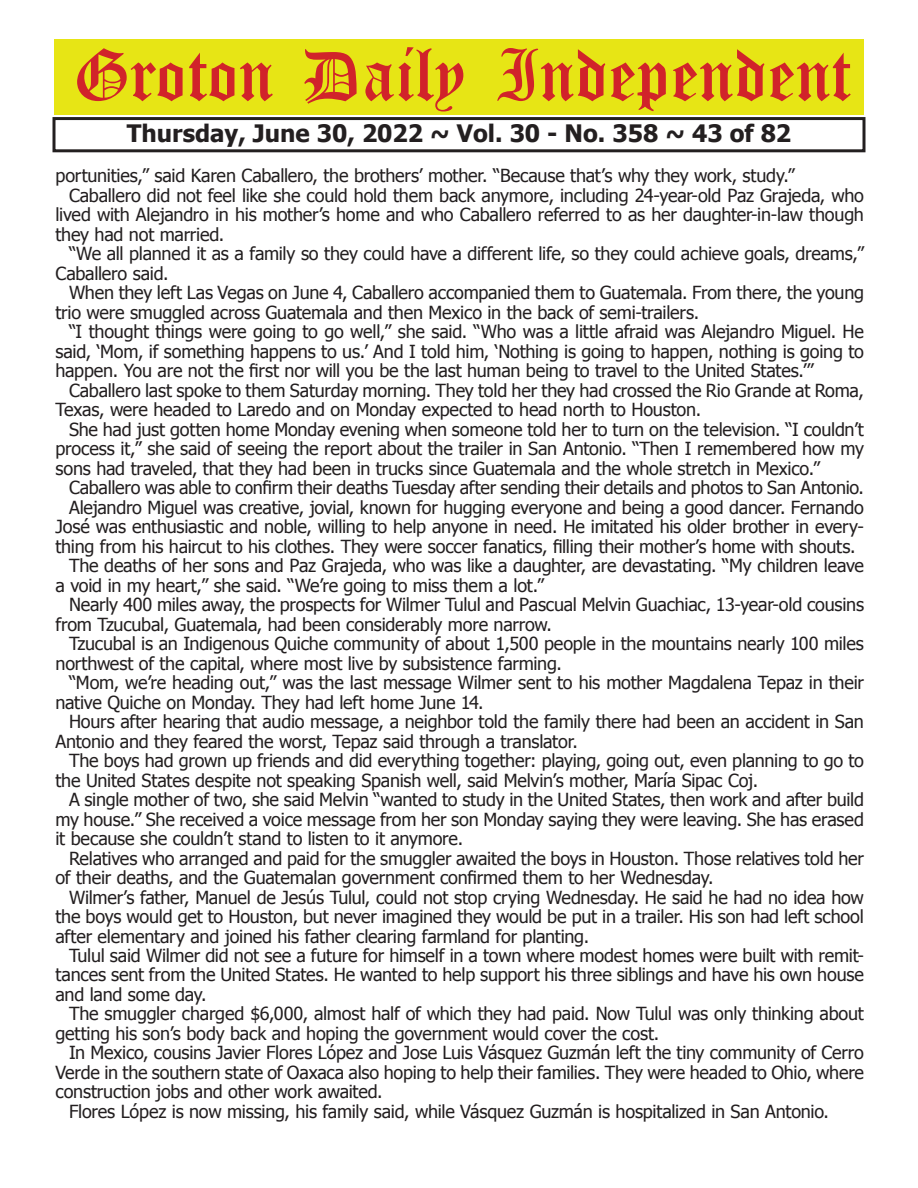
<style>
.page{position:relative;width:918px;height:1188px;background:#fff}
.page>*{position:absolute;margin:0;border:0;box-sizing:border-box;transform-origin:0 0}
.t1{font:54px "Old English Five";color:#d1232a}
.t2{font:700 24px "Tahoma";color:#231f20}
.t3{font:18px "Tahoma";letter-spacing:-.01em;color:#231f20}
</style>
<div class="page">
<div style="left:52px;top:117px;width:814px;height:35px;border:3px solid #231f20"></div>
<div style="left:54px;top:40px;width:810px;height:75px;background:#e7e515"></div>
<h1 class="t1" style="left:73px;top:50px;width:779px">Groton Daily Independent</h1>
<h2 class="t2" style="left:127px;top:116px;width:666px">Thursday, June 30, 2022 ~ Vol. 30 - No. 358 ~ 43 of 82</h2>
<p class="t3" style="left:56px;top:164px;width:741px">portunities,” said Karen Caballero, the brothers’ mother. “Because that’s why they work, study.”</p>
<p class="t3" style="left:69px;top:183px;width:797px">Caballero did not feel like she could hold them back anymore, including 24-year-old Paz Grajeda, who</p>
<p class="t3" style="left:56px;top:203px;width:810px">lived with Alejandro in his mother’s home and who Caballero referred to as her daughter-in-law though</p>
<p class="t3" style="left:56px;top:222px;width:170px">they had not married.</p>
<p class="t3" style="left:69px;top:242px;width:796px">“We all planned it as a family so they could have a different life, so they could achieve goals, dreams,”</p>
<p class="t3" style="left:56px;top:261px;width:115px">Caballero said.</p>
<p class="t3" style="left:69px;top:281px;width:797px">When they left Las Vegas on June 4, Caballero accompanied them to Guatemala. From there, the young</p>
<p class="t3" style="left:56px;top:300px;width:645px">trio were smuggled across Guatemala and then Mexico in the back of semi-trailers.</p>
<p class="t3" style="left:69px;top:320px;width:796px">“I thought things were going to go well,” she said. “Who was a little afraid was Alejandro Miguel. He</p>
<p class="t3" style="left:56px;top:339px;width:810px">said, ‘Mom, if something happens to us.’ And I told him, ‘Nothing is going to happen, nothing is going to</p>
<p class="t3" style="left:56px;top:359px;width:760px">happen. You are not the first nor will you be the last human being to travel to the United States.’”</p>
<p class="t3" style="left:69px;top:378px;width:796px">Caballero last spoke to them Saturday morning. They told her they had crossed the Rio Grande at Roma,</p>
<p class="t3" style="left:56px;top:398px;width:647px">Texas, were headed to Laredo and on Monday expected to head north to Houston.</p>
<p class="t3" style="left:69px;top:417px;width:797px">She had just gotten home Monday evening when someone told her to turn on the television. “I couldn’t</p>
<p class="t3" style="left:56px;top:437px;width:810px">process it,” she said of seeing the report about the trailer in San Antonio. “Then I remembered how my</p>
<p class="t3" style="left:56px;top:456px;width:766px">sons had traveled, that they had been in trucks since Guatemala and the whole stretch in Mexico.”</p>
<p class="t3" style="left:69px;top:476px;width:797px">Caballero was able to confirm their deaths Tuesday after sending their details and photos to San Antonio.</p>
<p class="t3" style="left:69px;top:495px;width:797px">Alejandro Miguel was creative, jovial, known for hugging everyone and being a good dancer. Fernando</p>
<p class="t3" style="left:56px;top:515px;width:810px">José was enthusiastic and noble, willing to help anyone in need. He imitated his older brother in every-</p>
<p class="t3" style="left:56px;top:534px;width:802px">thing from his haircut to his clothes. They were soccer fanatics, filling their mother’s home with shouts.</p>
<p class="t3" style="left:69px;top:554px;width:796px">The deaths of her sons and Paz Grajeda, who was like a daughter, are devastating. “My children leave</p>
<p class="t3" style="left:56px;top:573px;width:490px">a void in my heart,” she said. “We’re going to miss them a lot.”</p>
<p class="t3" style="left:69px;top:592px;width:797px">Nearly 400 miles away, the prospects for Wilmer Tulul and Pascual Melvin Guachiac, 13-year-old cousins</p>
<p class="t3" style="left:56px;top:612px;width:498px">from Tzucubal, Guatemala, had been considerably more narrow.</p>
<p class="t3" style="left:69px;top:631px;width:796px">Tzucubal is an Indigenous Quiche community of about 1,500 people in the mountains nearly 100 miles</p>
<p class="t3" style="left:56px;top:651px;width:508px">northwest of the capital, where most live by subsistence farming.</p>
<p class="t3" style="left:69px;top:670px;width:796px">“Mom, we’re heading out,” was the last message Wilmer sent to his mother Magdalena Tepaz in their</p>
<p class="t3" style="left:56px;top:690px;width:430px">native Quiche on Monday. They had left home June 14.</p>
<p class="t3" style="left:69px;top:709px;width:796px">Hours after hearing that audio message, a neighbor told the family there had been an accident in San</p>
<p class="t3" style="left:56px;top:729px;width:524px">Antonio and they feared the worst, Tepaz said through a translator.</p>
<p class="t3" style="left:69px;top:748px;width:797px">The boys had grown up friends and did everything together: playing, going out, even planning to go to</p>
<p class="t3" style="left:56px;top:768px;width:704px">the United States despite not speaking Spanish well, said Melvin’s mother, María Sipac Coj.</p>
<p class="t3" style="left:69px;top:787px;width:797px">A single mother of two, she said Melvin “wanted to study in the United States, then work and after build</p>
<p class="t3" style="left:56px;top:807px;width:810px">my house.” She received a voice message from her son Monday saying they were leaving. She has erased</p>
<p class="t3" style="left:56px;top:826px;width:409px">it because she couldn’t stand to listen to it anymore.</p>
<p class="t3" style="left:69px;top:846px;width:796px">Relatives who arranged and paid for the smuggler awaited the boys in Houston. Those relatives told her</p>
<p class="t3" style="left:56px;top:865px;width:660px">of their deaths, and the Guatemalan government confirmed them to her Wednesday.</p>
<p class="t3" style="left:69px;top:885px;width:797px">Wilmer’s father, Manuel de Jesús Tulul, could not stop crying Wednesday. He said he had no idea how</p>
<p class="t3" style="left:56px;top:904px;width:810px">the boys would get to Houston, but never imagined they would be put in a trailer. His son had left school</p>
<p class="t3" style="left:56px;top:924px;width:535px">after elementary and joined his father clearing farmland for planting.</p>
<p class="t3" style="left:69px;top:943px;width:796px">Tulul said Wilmer did not see a future for himself in a town where modest homes were built with remit-</p>
<p class="t3" style="left:56px;top:963px;width:810px">tances sent from the United States. He wanted to help support his three siblings and have his own house</p>
<p class="t3" style="left:56px;top:982px;width:153px">and land some day.</p>
<p class="t3" style="left:69px;top:1002px;width:796px">The smuggler charged $6,000, almost half of which they had paid. Now Tulul was only thinking about</p>
<p class="t3" style="left:56px;top:1021px;width:605px">getting his son’s body back and hoping the government would cover the cost.</p>
<p class="t3" style="left:69px;top:1041px;width:796px">In Mexico, cousins Javier Flores López and Jose Luis Vásquez Guzmán left the tiny community of Cerro</p>
<p class="t3" style="left:56px;top:1060px;width:810px">Verde in the southern state of Oaxaca also hoping to help their families. They were headed to Ohio, where</p>
<p class="t3" style="left:56px;top:1080px;width:329px">construction jobs and other work awaited.</p>
<p class="t3" style="left:69px;top:1099px;width:762px">Flores López is now missing, his family said, while Vásquez Guzmán is hospitalized in San Antonio.</p>
</div>
